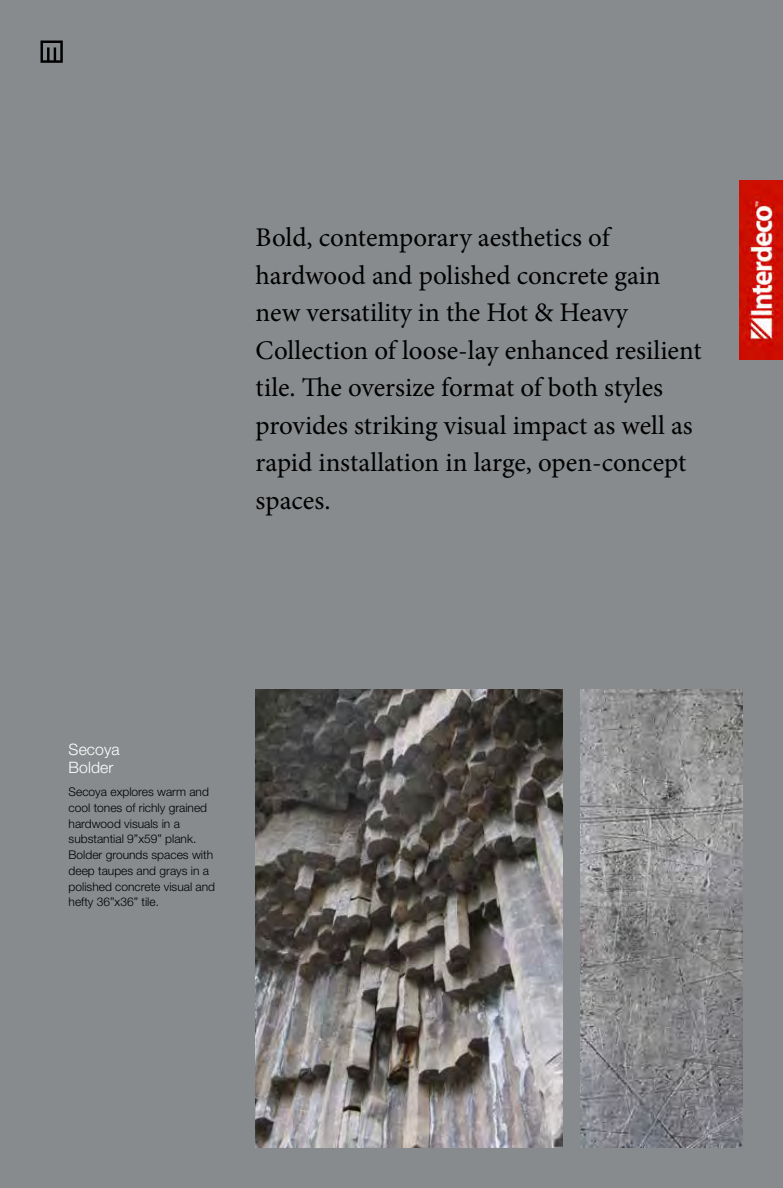
<style>
.page{position:relative;width:783px;height:1188px;background:#888b8d}
.page>*{position:absolute;margin:0;border:0;box-sizing:border-box;transform-origin:0 0}
.t1{font:27px/37.5px "Minion Pro";color:#000}
.t2{font:300 15.75px/18px "Helvetica Neue LT Std";letter-spacing:.005em;color:#fff}
.t3{font:300 12px/15.8px "Helvetica Neue LT Std";color:#000}
</style>
<div class="page">
<svg style="left:40px;top:40px;width:23px;height:23px"></svg>
<img style="left:256px;top:690px;width:307px;height:458px">
<img style="left:580px;top:690px;width:162px;height:458px">
<img style="left:740px;top:180px;width:43px;height:180px">
<p class="t1" style="left:256px;top:219px;width:447px">Bold, contemporary aesthetics of hardwood and polished concrete gain new versatility in the Hot &amp; Heavy Collection of loose-lay enhanced resilient tile. The oversize format of both styles provides striking visual impact as well as rapid installation in large, open-concept spaces.</p>
<p class="t2" style="left:69px;top:740px;width:53px">Secoya<br>Bolder</p>
<p class="t3" style="left:69px;top:784px;width:148px">Secoya explores warm and cool tones of richly grained hardwood visuals in a substantial 9”x59” plank.<br>Bolder grounds spaces with deep taupes and grays in a polished concrete visual and hefty 36”x36” tile.</p>
</div>
